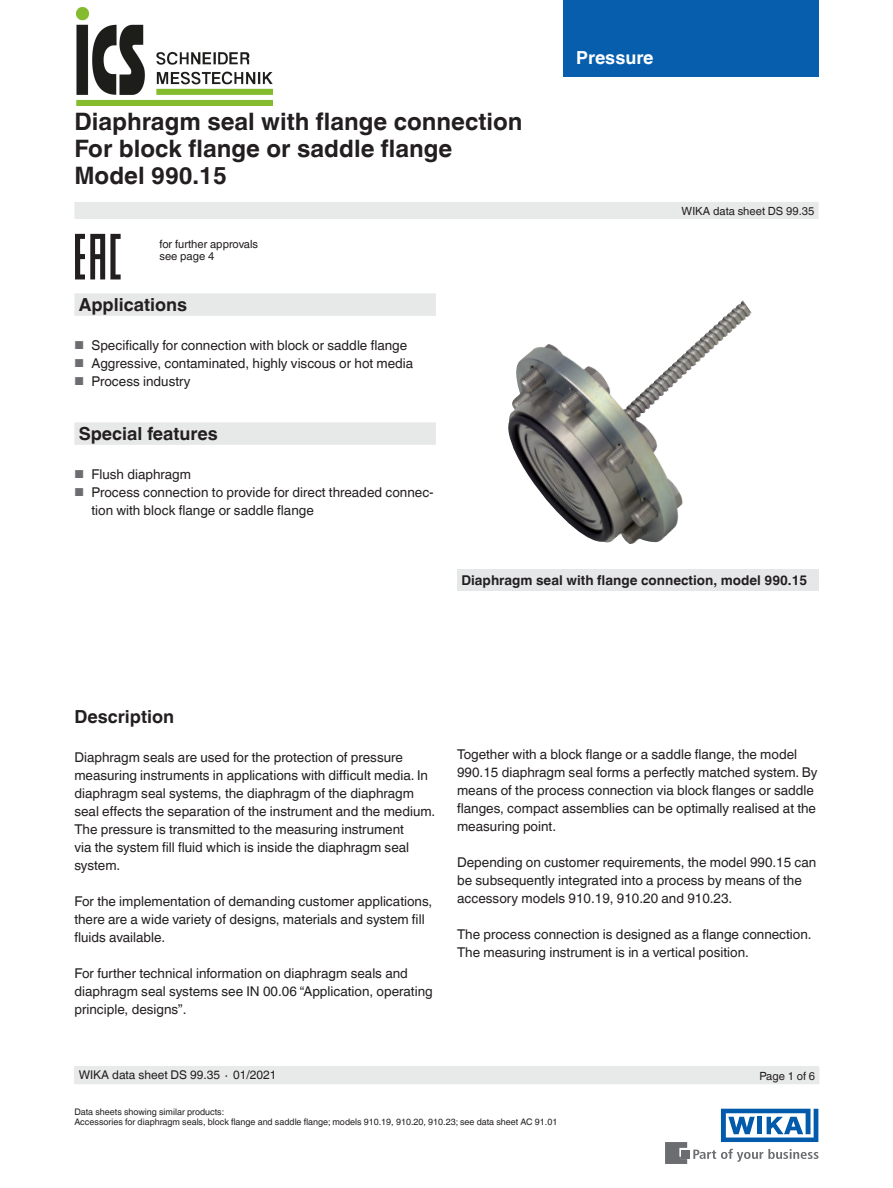
<style>
.page{position:relative;width:893px;height:1188px;background:#fff}
.page>*{position:absolute;margin:0;border:0;box-sizing:border-box;transform-origin:0 0}
.t1{font:700 24px/27px "Helvetica World";color:#231f20}
.t2{font:700 18px "Helvetica World";color:#231f20}
.t3{font:700 18px "Helvetica World";color:#fff}
.t4{font:13.5px/18px "Helvetica World";color:#231f20}
.t5{font:700 13.5px "Helvetica World";color:#231f20}
.t6{font:12px "Helvetica World";color:#231f20}
.t7{font:11.25px/12.3px "Helvetica World";color:#231f20}
.t8{font:9px/10.5px "Helvetica World";color:#231f20}
.s1{font-size:11.55px;color:#6c6d70}
.s2{font-size:11.25px}
</style>
<div class="page">
<svg style="left:693px;top:1149px;width:126px;height:13px"></svg>
<div style="left:682px;top:1150px;width:8px;height:8px;background:#6c6d70"></div>
<svg style="left:665px;top:1142px;width:22px;height:22px"></svg>
<svg style="left:721px;top:1109px;width:97px;height:33px"></svg>
<div style="left:563px;top:0;width:256px;height:77px;background:#065ead"></div>
<div style="left:74px;top:202px;width:745px;height:17px;background:#e8eae9"></div>
<div style="left:74px;top:1066px;width:745px;height:18px;background:#e8eae9"></div>
<div style="left:74px;top:293px;width:362px;height:23px;background:#e7e9e8"></div>
<div style="left:74px;top:422px;width:362px;height:23px;background:#e7e9e8"></div>
<div style="left:457px;top:570px;width:362px;height:21px;background:#e6e7e9"></div>
<img style="left:508px;top:304px;width:233px;height:240px">
<svg style="left:75px;top:234px;width:46px;height:45px"></svg>
<img style="left:76px;top:8px;width:197px;height:98px">
<h1 class="t1" style="left:74px;top:108px;width:450px">Diaphragm seal with flange connection<br>For block flange or saddle flange<br>Model 990.15</h1>
<p class="t7" style="left:159px;top:238px;width:100px">for further approvals see page 4</p>
<h2 class="t2" style="left:79px;top:294px;width:110px">Applications</h2>
<p class="t4" style="left:74px;top:336px;width:334px"><span class="s1">■</span> Specifically for connection with block or saddle flange</p>
<p class="t4" style="left:74px;top:354px;width:340px"><span class="s1">■</span> Aggressive, contaminated, highly viscous or hot media</p>
<p class="t4" style="left:74px;top:372px;width:118px"><span class="s1">■</span> Process industry</p>
<h2 class="t2" style="left:79px;top:423px;width:141px">Special features</h2>
<p class="t4" style="left:74px;top:465px;width:118px"><span class="s1">■</span> Flush diaphragm</p>
<p class="t4" style="left:91px;top:483px;width:344px;text-indent:-17px"><span class="s1">■</span> Process connection to provide for direct threaded connec&shy;tion with block flange or saddle flange</p>
<h2 class="t3" style="left:576px;top:47px;width:79px">Pressure</h2>
<p class="t7" style="left:682px;top:204px;width:134px">WIKA data sheet DS 99.35</p>
<p class="t5" style="left:461px;top:573px;width:347px">Diaphragm seal with flange connection, model 990.15</p>
<h2 class="t2" style="left:74px;top:706px;width:101px">Description</h2>
<p class="t4" style="left:74px;top:748px;width:362px">Diaphragm seals are used for the protection of pressure measuring instruments in applications with difficult media. In diaphragm seal systems, the diaphragm of the diaphragm seal effects the separation of the instrument and the medium.<br>The pressure is transmitted to the measuring instrument<br>via the system fill fluid which is inside the diaphragm seal system.</p>
<p class="t4" style="left:74px;top:892px;width:359px">For the implementation of demanding customer applications, there are a wide variety of designs, materials and system fill fluids available.</p>
<p class="t4" style="left:74px;top:964px;width:360px">For further technical information on diaphragm seals and diaphragm seal systems see IN 00.06 “Application, operating principle, designs”.</p>
<p class="t6" style="left:79px;top:1068px;width:199px">WIKA data sheet DS 99.35 <span class="s2">∙</span> 01/2021</p>
<p class="t4" style="left:457px;top:745px;width:362px">Together with a block flange or a saddle flange, the model 990.15 diaphragm seal forms a perfectly matched system. By means of the process connection via block flanges or saddle flanges, compact assemblies can be optimally realised at the measuring point.</p>
<p class="t4" style="left:457px;top:853px;width:361px">Depending on customer requirements, the model 990.15 can be subsequently integrated into a process by means of the accessory models 910.19, 910.20 and 910.23.</p>
<p class="t4" style="left:457px;top:925px;width:356px">The process connection is designed as a flange connection.<br>The measuring instrument is in a vertical position.</p>
<p class="t7" style="left:759px;top:1070px;width:57px">Page 1 of 6</p>
<p class="t8" style="left:74px;top:1107px;width:485px">Data sheets showing similar products:<br>Accessories for diaphragm seals, block flange and saddle flange; models 910.19, 910.20, 910.23; see data sheet AC 91.01</p>
</div>
